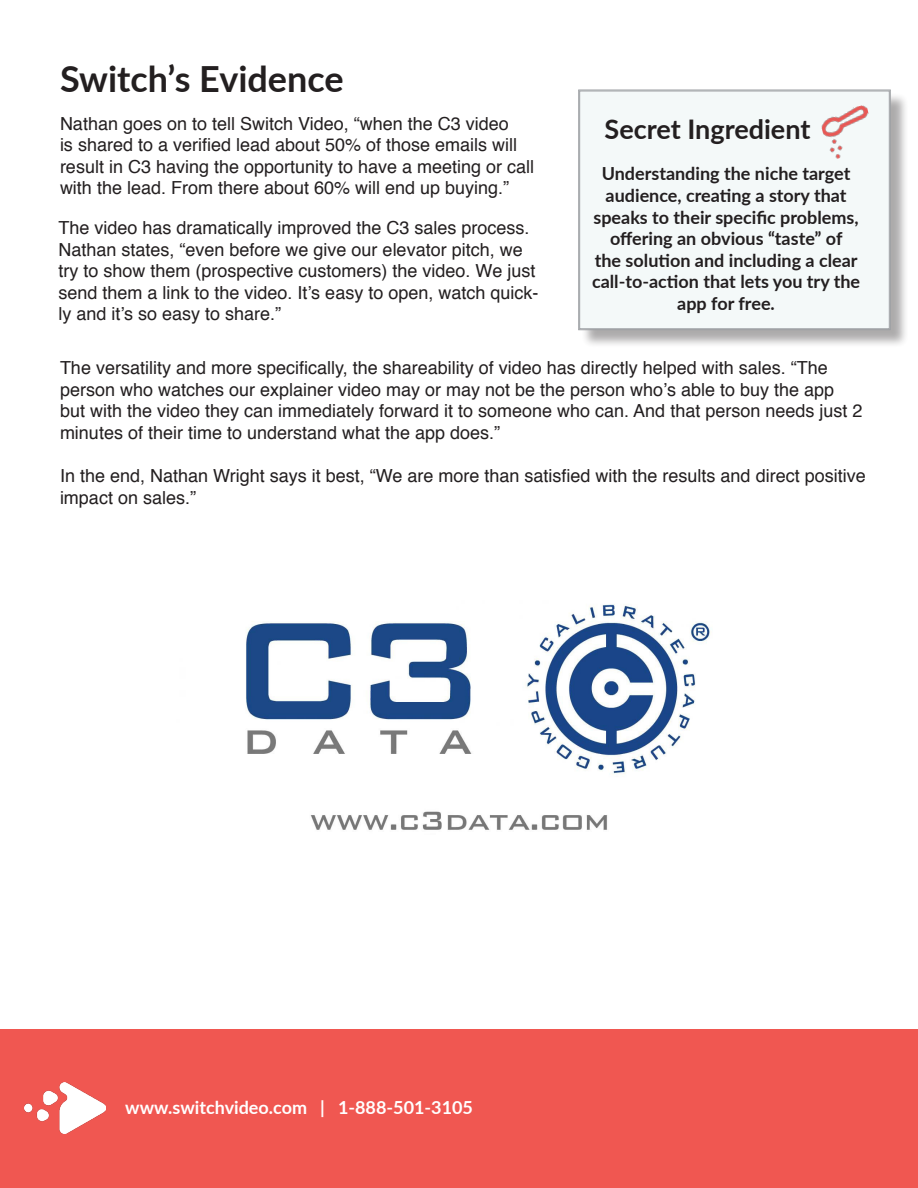
<style>
.page{position:relative;width:918px;height:1188px;background:#fff}
.page>*{position:absolute;margin:0;border:0;box-sizing:border-box;transform-origin:0 0}
.t1{font:700 36px "Lato";color:#231f20}
.t2{font:700 27px "Lato";color:#231f20}
.t3{font:18px/21.6px "Helvetica";color:#231f20}
.t4{font:700 18px/21.6px "Lato";color:#231f20;text-align:center}
.t5{font:700 18px "Lato";color:#fff}
</style>
<div class="page">
<img style="left:246px;top:604px;width:464px;height:226px">
<div style="left:581px;top:92px;width:328px;height:257px;background:#231f20;opacity:.75"></div>
<div style="left:578px;top:89px;width:313px;height:241px;background:#f4f9f9"></div>
<div style="left:0;top:1030px;width:918px;height:158px;background:#f05751"></div>
<img style="left:25px;top:1082px;width:80px;height:51px">
<img style="left:819px;top:104px;width:54px;height:57px">
<h1 class="t1" style="left:60px;top:56px;width:285px">Switch’s Evidence</h1>
<p class="t3" style="left:60px;top:114px;width:476px">Nathan goes on to tell Switch Video, “when the C3 video<br>is shared to a verified lead about 50% of those emails will result in C3 having the opportunity to have a meeting or call with the lead. From there about 60% will end up buying.”</p>
<p class="t3" style="left:58px;top:218px;width:481px">The video has dramatically improved the C3 sales process.<br>Nathan states, “even before we give our elevator pitch, we try to show them (prospective customers) the video. We just send them a link to the video. It’s easy to open, watch quick&shy;ly and it’s so easy to share.”</p>
<p class="t3" style="left:60px;top:358px;width:804px">The versatility and more specifically, the shareability of video has directly helped with sales. “The person who watches our explainer video may or may not be the person who’s able to buy the app but with the video they can immediately forward it to someone who can. And that person needs just 2 minutes of their time to understand what the app does.”</p>
<p class="t3" style="left:60px;top:466px;width:807px">In the end, Nathan Wright says it best, “We are more than satisfied with the results and direct positive impact on sales.”</p>
<h2 class="t2" style="left:605px;top:112px;width:207px">Secret Ingredient</h2>
<p class="t4" style="left:592px;top:163px;width:270px">Understanding the niche target audience, creating a story that speaks to their specific problems, offering an obvious “taste” of<br>the solution and including a clear call-to-action that lets you try the app for free.</p>
<p class="t5" style="left:125px;top:1096px;width:349px">www.switchvideo.com | 1-888-501-3105</p>
</div>
